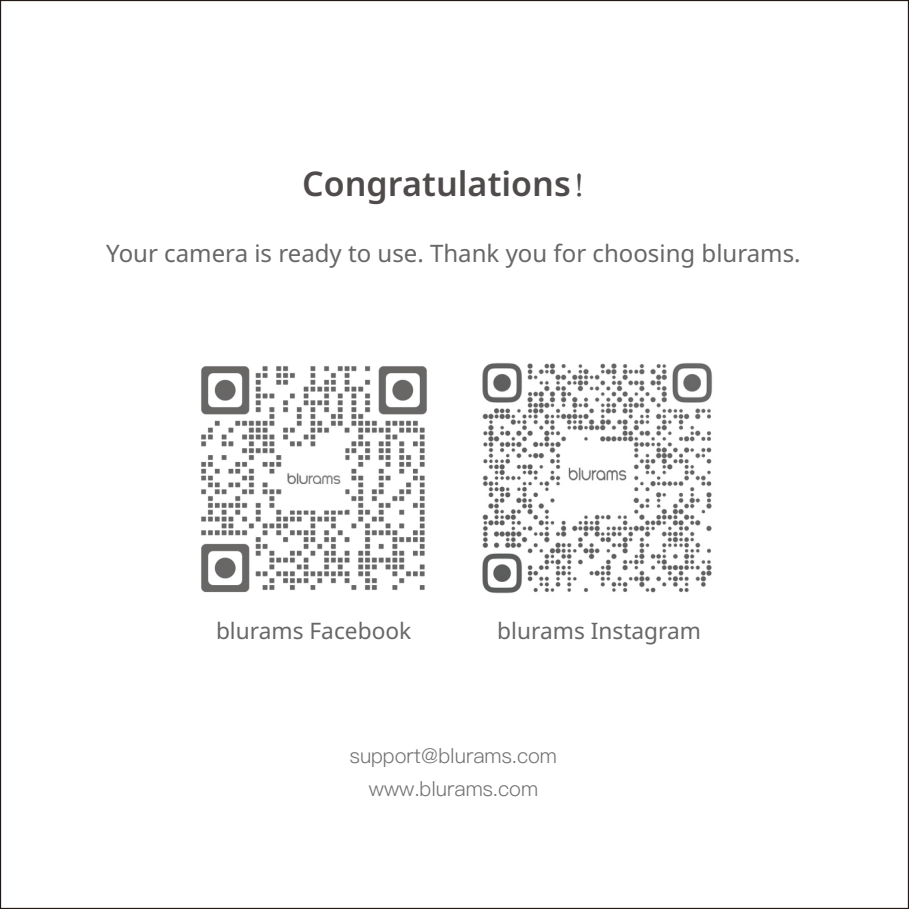
<style>
.page{position:relative;width:909px;height:909px;background:#fff}
.page>*{position:absolute;margin:0;border:0;box-sizing:border-box;transform-origin:0 0}
.t1{font:600 34px "Noto Sans";color:#4e4b4a}
.t2{font:24px "Noto Sans";color:#686767}
.t3{font:22.8px "Noto Sans";color:#686767}
.t4{font:300 20.4px "Ping Fang SC";color:#717071}
.s1{font-family:"Adobe Song Std";font-weight:300}
</style>
<div class="page">
<img style="left:201px;top:366px;width:226px;height:227px">
<img style="left:482px;top:363px;width:231px;height:231px">
<h1 class="t1" style="left:302px;top:164px;width:304px">Congratulations<span class="s1">！</span></h1>
<p class="t2" style="left:106px;top:239px;width:695px">Your camera is ready to use. Thank you for choosing blurams.</p>
<p class="t3" style="left:216px;top:617px;width:197px">blurams Facebook</p>
<p class="t3" style="left:497px;top:617px;width:205px">blurams Instagram</p>
<p class="t4" style="left:350px;top:743px;width:208px">support@blurams.com</p>
<p class="t4" style="left:369px;top:776px;width:171px">www.blurams.com</p>
</div>
